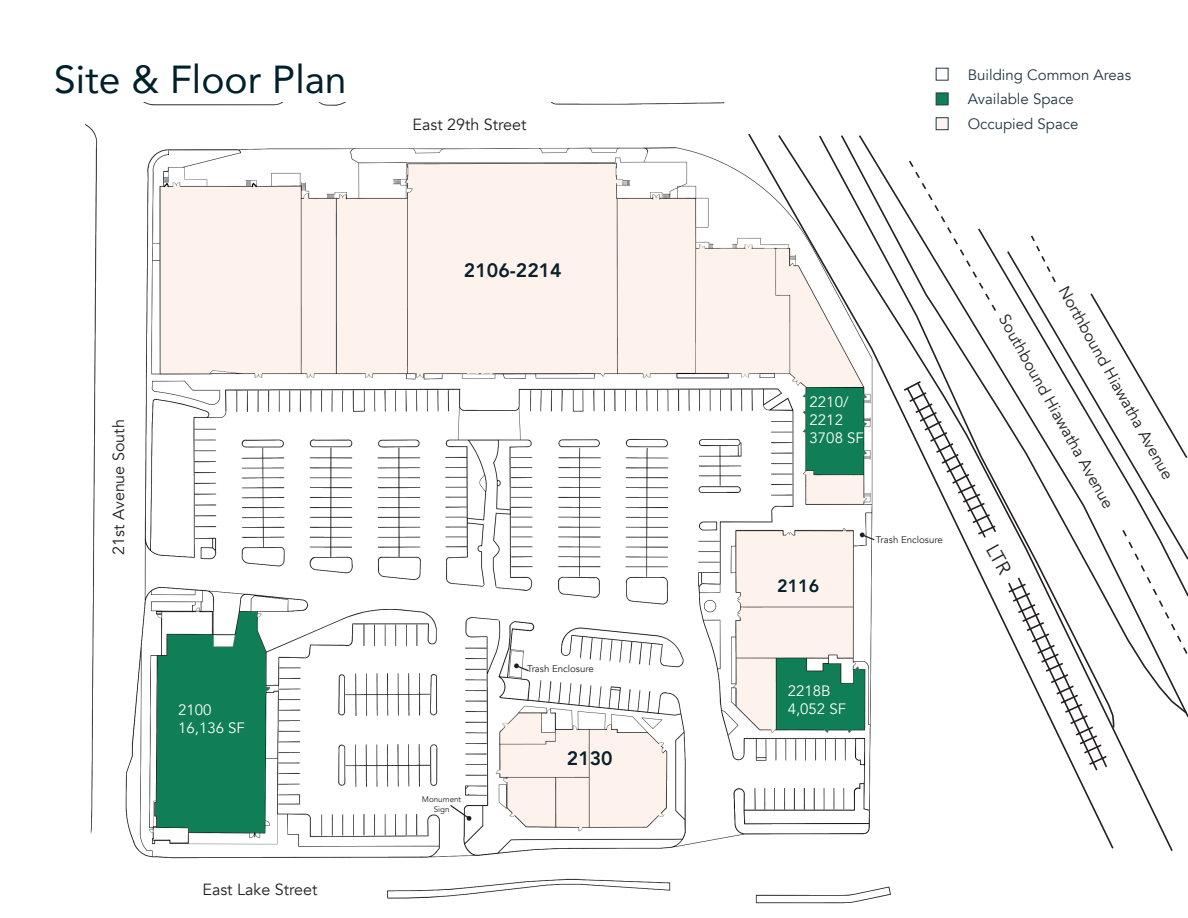
<style>
.page{position:relative;width:1188px;height:918px;background:#fff}
.page>*{position:absolute;margin:0;border:0;box-sizing:border-box;transform-origin:0 0}
.t1{font:39px "Avenir";color:#00202b}
.t2{font:800 19.35px "Avenir";color:#09202b}
.t3{font:800 17.7px "Avenir";color:#00202b}
.t4{font:16.05px "Avenir";color:#231f20}
.t5{font:15px "Avenir";color:#253746}
.t6{font:15px/18px "Avenir";color:#fff}
.t7{font:9.6px "Avenir";color:#231f20}
.t8{font:8.1px "Avenir";color:#231f20}
</style>
<div class="page">
<img style="left:85px;top:102px;width:805px;height:802px">
<svg style="left:936px;top:68px;width:13px;height:13px"></svg>
<div style="left:936px;top:93px;width:13px;height:12px;background:#107e57;border:1px solid #253746"></div>
<div style="left:936px;top:117px;width:13px;height:13px;background:#fef5f0;border:1px solid #253746"></div>
<svg style="left:514px;top:663px;width:16px;height:9px"></svg>
<svg style="left:449px;top:804px;width:23px;height:17px"></svg>
<svg style="left:747px;top:132px;width:143px;height:718px"></svg>
<svg style="left:777px;top:133px;width:396px;height:720px"></svg>
<svg style="left:818px;top:134px;width:84px;height:595px"></svg>
<svg style="left:839px;top:133px;width:18px;height:582px"></svg>
<svg style="left:857px;top:133px;width:316px;height:586px"></svg>
<svg style="left:902px;top:159px;width:286px;height:613px"></svg>
<p class="t1" style="left:54px;top:48px;width:294px">Site &amp; Floor Plan</p>
<p class="t5" style="left:968px;top:65px;width:165px">Building Common Areas</p>
<p class="t5" style="left:968px;top:90px;width:108px">Available Space</p>
<p class="t4" style="left:413px;top:114px;width:116px">East 29th Street</p>
<p class="t5" style="left:968px;top:115px;width:112px">Occupied Space</p>
<p class="t4" style="left:109px;top:555px;width:137px;rotate:-90deg">21st Avenue South</p>
<p class="t2" style="left:464px;top:255px;width:99px">2106-2214</p>
<p class="t6" style="left:810px;top:393px;width:40px">2210/<br>2212</p>
<p class="t6" style="left:810px;top:429px;width:56px">3708 SF</p>
<p class="t7" style="left:527px;top:663px;width:68px">Trash Enclosure</p>
<p class="t3" style="left:777px;top:572px;width:43px">2116</p>
<p class="t6" style="left:788px;top:682px;width:44px">2218B</p>
<p class="t6" style="left:178px;top:701px;width:35px">2100</p>
<p class="t6" style="left:788px;top:700px;width:60px">4,052 SF</p>
<p class="t6" style="left:178px;top:719px;width:68px">16,136 SF</p>
<p class="t4" style="left:202px;top:880px;width:116px">East Lake Street</p>
<p class="t8" style="left:422px;top:794px;width:41px">Monument</p>
<p class="t8" style="left:434px;top:804px;width:17px">Sign</p>
<p class="t2" style="left:567px;top:743px;width:47px">2130</p>
<p class="t7" style="left:876px;top:534px;width:68px">Trash Enclosure</p>
<p class="t4" style="left:1071px;top:282px;width:220px;rotate:61deg">Northbound Hiawatha Avenue</p>
<p class="t4" style="left:1012px;top:311px;width:220px;rotate:61deg">Southbound Hiawatha Avenue</p>
</div>
